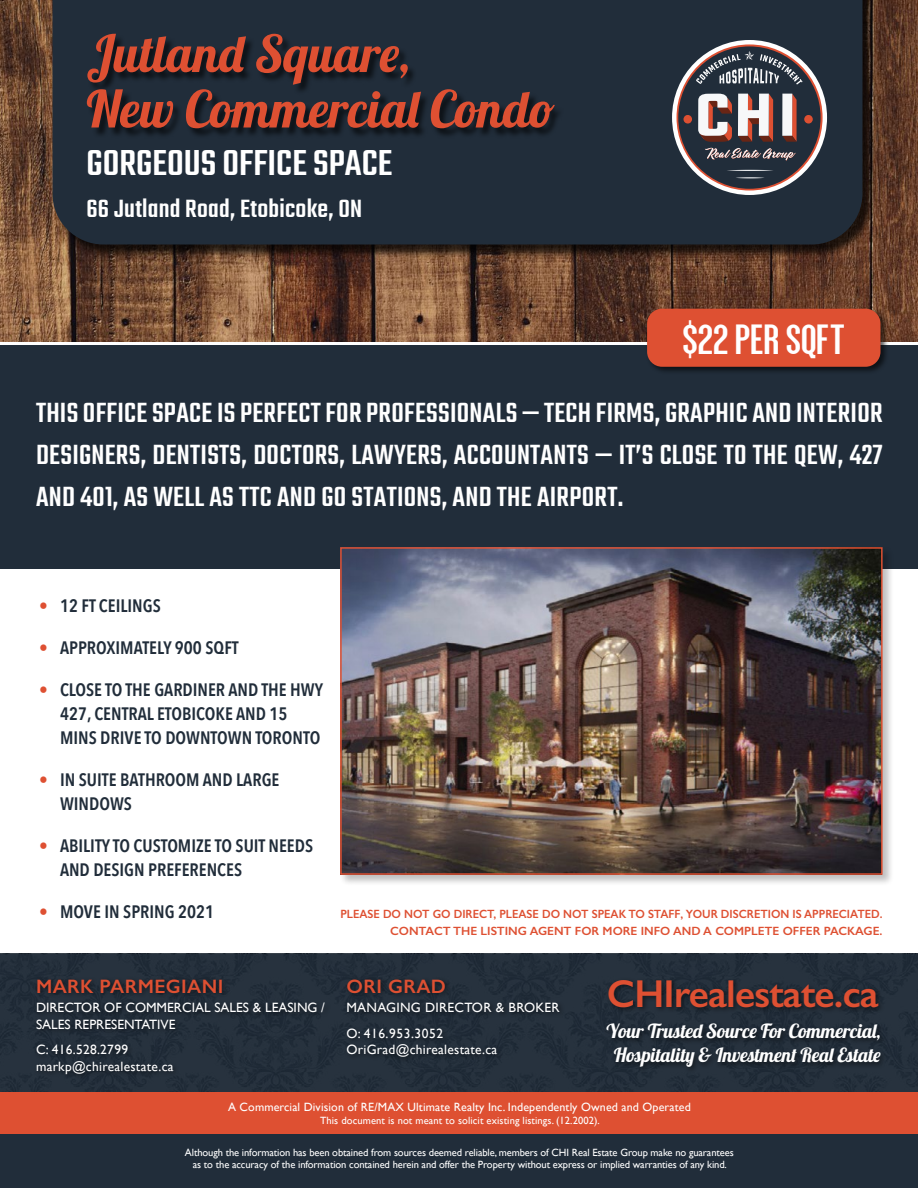
<style>
.page{position:relative;width:918px;height:1188px;background:#fff}
.page>*{position:absolute;margin:0;border:0;box-sizing:border-box;transform-origin:0 0}
.t1{font:51px/55.5px "Lobster 1.4";color:#de5032}
.t2{font:45px "Alegre Sans";color:#fff}
.t3{font:500 39px "Teko";color:#fff}
.t4{font:600 39px "Gill Sans";letter-spacing:-.02em;color:#de5032}
.t5{font:500 30px/42px "Teko";letter-spacing:.01em;color:#fff;text-align:justify}
.t6{font:500 27px "Teko";letter-spacing:.01em;color:#fff}
.t7{font:19.5px/24px "Lobster 1.4";letter-spacing:-.01em;color:#fff;text-align:center}
.t8{font:600 19.5px "Gill Sans";letter-spacing:.02em;color:#de5032}
.t9{font:600 18px/24px "Avenir Next Condensed";color:#212d3a}
.t10{font:13.5px/25.5px "Gill Sans";letter-spacing:.02em;color:#fff}
.t11{font:13.5px/16.5px "Gill Sans";color:#fff}
.t12{font:600 12px/16.5px "Gill Sans";color:#de5032;text-align:right;scale:.93 1}
.t13{font:12px "Gill Sans";letter-spacing:.01em;color:#fff}
.t14{font:10.5px/12px "Gill Sans";letter-spacing:-.01em;color:#fff;text-align:center}
.t15{font:10.5px "Gill Sans";letter-spacing:.01em;color:#fff}
.s1{color:#de5032}
</style>
<div class="page">
<img style="left:0;top:0;width:918px;height:342px">
<div style="left:0;top:343px;width:918px;height:226px;background:#212d3a"></div>
<hr style="left:0;top:342px;width:918px;height:3px;background:#fff">
<div style="left:0;top:954px;width:918px;height:139px;background:#212d3a"></div>
<div style="left:0;top:1133px;width:918px;height:55px;background:#212d3a"></div>
<div style="left:0;top:1092px;width:918px;height:41px;background:#de5032"></div>
<div style="left:604px;top:1021px;width:283px;height:53px;background:#1f2934"></div>
<div style="left:54px;top:0;width:823px;height:259px;background:#000;opacity:.75"></div>
<div style="left:52px;top:0;width:810px;height:245px;background:#212d3a"></div>
<svg style="left:672px;top:40px;width:155px;height:155px"></svg>
<div style="left:606px;top:977px;width:279px;height:37px;background:#000;opacity:.48"></div>
<div style="left:645px;top:307px;width:243px;height:68px;background:#000;opacity:.6"></div>
<div style="left:647px;top:309px;width:233px;height:58px;background:#de5032;border-radius:15px"></div>
<div style="left:339px;top:546px;width:555px;height:340px;background:#000;opacity:.25"></div>
<img style="left:343px;top:550px;width:537px;height:322px">
<div style="left:340px;top:547px;width:543px;height:328px;border:2px solid #de5032"></div>
<div style="left:88px;top:35px;width:477px;height:103px;background:#000;opacity:.6"></div>
<h1 class="t1" style="left:87px;top:25px;width:470px">Jutland Square,<br>New Commercial Condo</h1>
<h3 class="t3" style="left:87px;top:140px;width:307px">GORGEOUS OFFICE SPACE</h3>
<h3 class="t6" style="left:87px;top:193px;width:277px">66 Jutland Road, Etobicoke, ON</h3>
<h2 class="t2" style="left:683px;top:312px;width:164px">$22 PER SQFT</h2>
<h3 class="t5" style="left:36px;top:393px;width:848px">THIS OFFICE SPACE IS PERFECT FOR PROFESSIONALS — TECH FIRMS, GRAPHIC AND INTERIOR DESIGNERS, DENTISTS, DOCTORS, LAWYERS, ACCOUNTANTS — IT’S CLOSE TO THE QEW, 427<br>AND 401, AS WELL AS TTC AND GO STATIONS, AND THE AIRPORT.</h3>
<h3 class="t9" style="left:39px;top:593px;width:123px"><span class="s1">•</span> 12 FT CEILINGS</h3>
<h3 class="t9" style="left:39px;top:635px;width:201px"><span class="s1">•</span> APPROXIMATELY 900 SQFT</h3>
<h3 class="t9" style="left:60px;top:677px;width:265px;text-indent:-21px"><span class="s1">•</span> CLOSE TO THE GARDINER AND THE HWY<br>427, CENTRAL ETOBICOKE AND 15<br>MINS DRIVE TO DOWNTOWN TORONTO</h3>
<h3 class="t9" style="left:60px;top:767px;width:221px;text-indent:-21px"><span class="s1">•</span> IN SUITE BATHROOM AND LARGE<br>WINDOWS</h3>
<h3 class="t9" style="left:60px;top:833px;width:255px;text-indent:-21px"><span class="s1">•</span> ABILITY TO CUSTOMIZE TO SUIT NEEDS<br>AND DESIGN PREFERENCES</h3>
<h3 class="t9" style="left:39px;top:899px;width:177px"><span class="s1">•</span> MOVE IN SPRING 2021</h3>
<p class="t12" style="left:340px;top:906px;width:585px">PLEASE DO NOT GO DIRECT, PLEASE DO NOT SPEAK TO STAFF, YOUR DISCRETION IS APPRECIATED.<br>CONTACT THE LISTING AGENT FOR MORE INFO AND A COMPLETE OFFER PACKAGE.</p>
<h3 class="t8" style="left:36px;top:974px;width:189px">MARK PARMEGIANI</h3>
<p class="t11" style="left:36px;top:999px;width:291px">DIRECTOR OF COMMERCIAL SALES &amp; LEASING /<br>SALES REPRESENTATIVE</p>
<p class="t10" style="left:36px;top:1041px;width:139px;line-height:16.5px">C: 416.528.2799 markp@chirealestate.ca</p>
<h3 class="t8" style="left:346px;top:974px;width:101px">ORI GRAD</h3>
<p class="t10" style="left:346px;top:995px;width:215px">MANAGING DIRECTOR &amp; BROKER<br>O: 416.953.3052</p>
<p class="t10" style="left:346px;top:1037px;width:152px">OriGrad@chirealestate.ca</p>
<h3 class="t4" style="left:607px;top:970px;width:273px">CHIrealestate.ca</h3>
<h3 class="t7" style="left:607px;top:1019px;width:276px">Your Trusted Source For Commercial,<br>Hospitality &amp; Investment Real Estate</h3>
<p class="t13" style="left:228px;top:1100px;width:464px">A Commercial Division of RE/MAX Ultimate Realty Inc. Independently Owned and Operated</p>
<p class="t15" style="left:320px;top:1115px;width:281px">This document is not meant to solicit existing listings. (12.2002).</p>
<p class="t14" style="left:185px;top:1146px;width:550px">Although the information has been obtained from sources deemed reliable, members of CHI Real Estate Group make no guarantees as to the accuracy of the information contained herein and offer the Property without express or implied warranties of any kind.</p>
</div>
